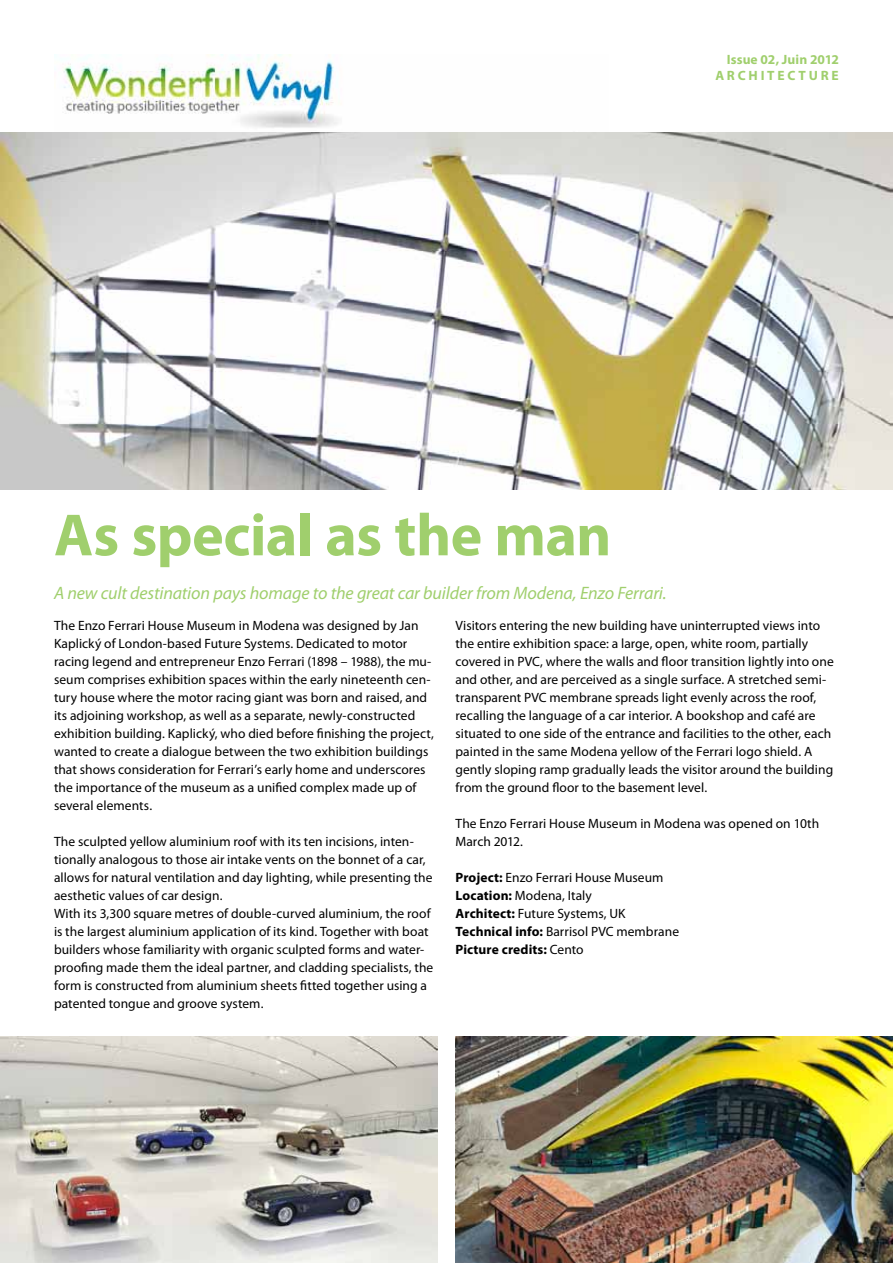
<style>
.page{position:relative;width:893px;height:1263px;background:#fff}
.page>*{position:absolute;margin:0;border:0;box-sizing:border-box;transform-origin:0 0}
.t1{font:700 60px "Myriad Pro";letter-spacing:-.01em;color:#a0cf6d}
.t2{font:italic 18px "Myriad Pro";letter-spacing:-.01em;color:#a0cf6d}
.t3{font:13.5px/18px "Myriad Pro";letter-spacing:.005em;color:#000}
.t4{font:700 13.5px/16.2px "Myriad Pro";letter-spacing:.01em;color:#a0cf6d;text-align:right}
.s1{font-weight:700}
</style>
<div class="page">
<img style="left:54px;top:54px;width:284px;height:74px">
<img style="left:0;top:132px;width:893px;height:357px">
<img style="left:0;top:1037px;width:437px;height:226px">
<img style="left:455px;top:1037px;width:438px;height:226px">
<p class="t4" style="left:715px;top:51px;width:125px">Issue 02, Juin 2012<br>Arc hit ect ure</p>
<h1 class="t1" style="left:54px;top:496px;width:559px">As special as the man</h1>
<h2 class="t2" style="left:54px;top:581px;width:614px">A new cult destination pays homage to the great car builder from Modena, Enzo Ferrari.</h2>
<p class="t3" style="left:54px;top:616px;width:381px">The Enzo Ferrari House Museum in Modena was designed by Jan Kaplický of London-based Future Systems. Dedicated to motor racing legend and entrepreneur Enzo Ferrari (1898 – 1988), the mu&shy;seum comprises exhibition spaces within the early nineteenth cen&shy;tury house where the motor racing giant was born and raised, and its adjoining workshop, as well as a separate, newly-constructed exhibition building. Kaplický, who died before finishing the project, wanted to create a dialogue between the two exhibition buildings that shows consideration for Ferrari’s early home and underscores the importance of the museum as a unified complex made up of several elements.</p>
<p class="t3" style="left:54px;top:832px;width:381px">The sculpted yellow aluminium roof with its ten incisions, inten&shy;tionally analogous to those air intake vents on the bonnet of a car, allows for natural ventilation and day lighting, while presenting the aesthetic values of car design.<br>With its 3,300 square metres of double-curved aluminium, the roof is the largest aluminium application of its kind. Together with boat builders whose familiarity with organic sculpted forms and water&shy;proofing made them the ideal partner, and cladding specialists, the form is constructed from aluminium sheets fitted together using a patented tongue and groove system.</p>
<p class="t3" style="left:455px;top:616px;width:380px">Visitors entering the new building have uninterrupted views into the entire exhibition space: a large, open, white room, partially covered in PVC, where the walls and floor transition lightly into one and other, and are perceived as a single surface. A stretched semi&shy;transparent PVC membrane spreads light evenly across the roof, recalling the language of a car interior. A bookshop and café are situated to one side of the entrance and facilities to the other, each painted in the same Modena yellow of the Ferrari logo shield. A gently sloping ramp gradually leads the visitor around the building from the ground floor to the basement level.</p>
<p class="t3" style="left:455px;top:814px;width:365px">The Enzo Ferrari House Museum in Modena was opened on 10th<br>March 2012.</p>
<p class="t3" style="left:455px;top:868px;width:225px"><span class="s1">Project:</span> Enzo Ferrari House Museum<br><span class="s1">Location:</span> Modena, Italy<br><span class="s1">Architect:</span> Future Systems, UK<br><span class="s1">Technical info:</span> Barrisol PVC membrane<br><span class="s1">Picture credits:</span> Cento</p>
</div>
